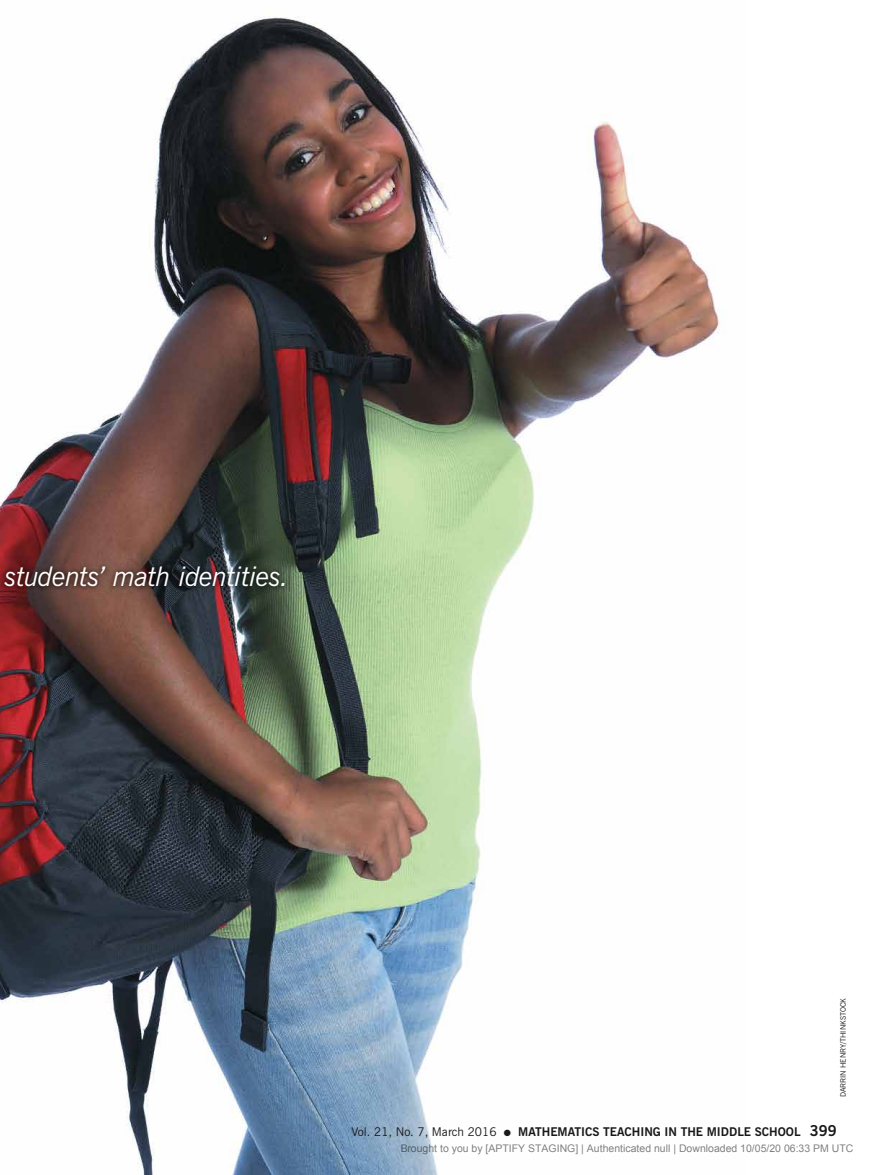
<style>
.page{position:relative;width:891px;height:1175px;background:#fff}
.page>*{position:absolute;margin:0;border:0;box-sizing:border-box;transform-origin:0 0}
.t1{font:italic 27px "News Gothic BT";letter-spacing:-.025em;color:#fff}
.t2{font:700 12px "News Gothic BT";color:#1a1818}
.t3{font:10.5px "Arial";color:rgb(0 0 0/.5)}
.t4{font:7.5px "News Gothic BT";color:#1a1818}
.s1{font-weight:400}
.s2{font-size:15px}
</style>
<div class="page">
<img style="left:0;top:16px;width:720px;height:1158px">
<img style="left:0;top:561px;width:290px;height:30px">
<h1 class="t1" style="left:5px;top:560px;width:285px">students’ math identities.</h1>
<p class="t4" style="left:839px;top:1097px;width:101px;rotate:-90deg">DARRIN HENRY/THINKSTOCK</p>
<p class="t2" style="left:352px;top:1124px;width:487px"><span class="s1">Vol. 21, No. 7, March 2016</span> ● MATHEMATICS TEACHING IN THE MIDDLE SCHOOL <span class="s2">399</span></p>
<p class="t3" style="left:400px;top:1142px;width:455px">Brought to you by [APTIFY STAGING] | Authenticated null | Downloaded 10/05/20 06:33 PM UTC</p>
</div>
